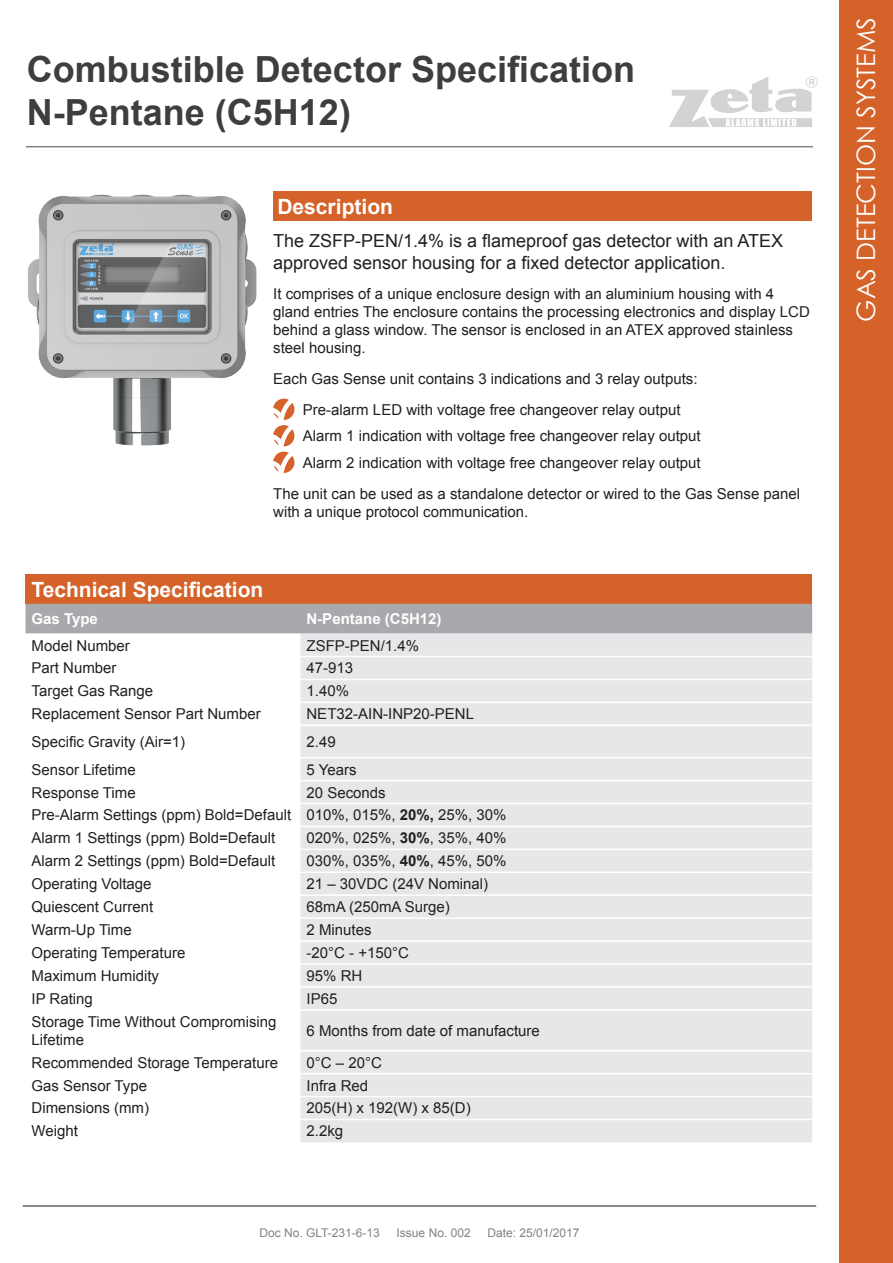
<style>
.page{position:relative;width:893px;height:1263px;background:#fff}
.page>*{position:absolute;margin:0;border:0;box-sizing:border-box;transform-origin:0 0}
.t1{font:700 36px "Arial";color:#3e3e3f}
.t2{font:25.5px "Century Gothic";color:#fff}
.Table_Header{font:700 21px "Arial";color:#fff}
.Paragraph_Small{font:18px/21.6px "Arial";color:#231f20}
.Table{font:15px/18px "Arial";color:#231f20}
.Paragraph_Small-2{font:15px/18px "Arial";color:#231f20}
.Table_Header-2{font:700 15px "Arial";color:#fff}
.t3{font:12px "Arial";color:#808285}
.s1{font-weight:700}
</style>
<div class="page">
<div style="left:839px;top:0;width:54px;height:1263px;background:#d46229"></div>
<hr style="left:26px;top:146px;width:787px;height:1px;background:#808285">
<hr style="left:23px;top:1205px;width:793px;height:2px;background:#636366">
<svg style="left:669px;top:76px;width:148px;height:51px"></svg>
<div style="left:26px;top:574px;width:786px;height:30px;background:#d46229"></div>
<div style="left:26px;top:604px;width:786px;height:30px;background:#a8a9ad"></div>
<div style="left:300px;top:634px;width:512px;height:508px;background:#e6e7e9"></div>
<hr style="left:300px;top:656px;width:512px;height:1px;background:#fff">
<hr style="left:300px;top:679px;width:512px;height:1px;background:#fff">
<hr style="left:300px;top:702px;width:512px;height:1px;background:#fff">
<hr style="left:300px;top:724px;width:512px;height:2px;background:#fff">
<hr style="left:300px;top:757px;width:512px;height:1px;background:#fff">
<hr style="left:300px;top:826px;width:512px;height:1px;background:#fff">
<hr style="left:300px;top:848px;width:512px;height:2px;background:#fff">
<hr style="left:300px;top:917px;width:512px;height:2px;background:#fff">
<hr style="left:300px;top:940px;width:512px;height:2px;background:#fff">
<hr style="left:300px;top:963px;width:512px;height:2px;background:#fff">
<hr style="left:300px;top:986px;width:512px;height:2px;background:#fff">
<hr style="left:300px;top:1009px;width:512px;height:1px;background:#fff">
<hr style="left:300px;top:1050px;width:512px;height:1px;background:#fff">
<hr style="left:300px;top:1073px;width:512px;height:1px;background:#fff">
<hr style="left:300px;top:1096px;width:512px;height:1px;background:#fff">
<hr style="left:300px;top:1119px;width:512px;height:1px;background:#fff">
<hr style="left:300px;top:780px;width:512px;height:1px;background:#fff">
<hr style="left:300px;top:803px;width:512px;height:1px;background:#fff">
<hr style="left:300px;top:871px;width:512px;height:2px;background:#fff">
<hr style="left:300px;top:894px;width:512px;height:2px;background:#fff">
<div style="left:273px;top:191px;width:539px;height:30px;background:#d46229"></div>
<svg style="left:273px;top:399px;width:21px;height:47px"></svg>
<svg style="left:273px;top:452px;width:21px;height:21px"></svg>
<img style="left:28px;top:194px;width:229px;height:252px">
<p class="t1" style="left:27px;top:45px;width:610px">Combustible Detector Specification</p>
<p class="t1" style="left:27px;top:88px;width:326px">N-Pentane (C5H12)</p>
<p class="Table_Header" style="left:277px;top:192px;width:117px">Description</p>
<p class="Paragraph_Small" style="left:273px;top:230px;width:511px">The ZSFP-PEN/1.4% is a flameproof gas detector with an ATEX approved sensor housing for a fixed detector application.</p>
<p class="Paragraph_Small-2" style="left:273px;top:285px;width:538px">It comprises of a unique enclosure design with an aluminium housing with 4 gland entries The enclosure contains the processing electronics and display LCD behind a glass window. The sensor is enclosed in an ATEX approved stainless steel housing.</p>
<p class="Paragraph_Small-2" style="left:273px;top:370px;width:426px">Each Gas Sense unit contains 3 indications and 3 relay outputs:</p>
<p class="Paragraph_Small-2" style="left:303px;top:401px;width:379px">Pre-alarm LED with voltage free changeover relay output</p>
<p class="Paragraph_Small-2" style="left:303px;top:427px;width:399px">Alarm 1 indication with voltage free changeover relay output</p>
<p class="Paragraph_Small-2" style="left:303px;top:454px;width:399px">Alarm 2 indication with voltage free changeover relay output</p>
<p class="Paragraph_Small-2" style="left:273px;top:484px;width:528px">The unit can be used as a standalone detector or wired to the Gas Sense panel with a unique protocol communication.</p>
<p class="Table_Header" style="left:32px;top:575px;width:233px">Technical Specification</p>
<p class="Table_Header-2" style="left:32px;top:609px;width:68px">Gas Type</p>
<p class="Table_Header-2" style="left:306px;top:609px;width:137px">N-Pentane (C5H12)</p>
<p class="Table" style="left:32px;top:636px;width:100px">Model Number</p>
<p class="Table" style="left:306px;top:636px;width:114px">ZSFP-PEN/1.4%</p>
<p class="Table" style="left:32px;top:659px;width:87px">Part Number</p>
<p class="Table" style="left:306px;top:659px;width:48px">47-913</p>
<p class="Table" style="left:32px;top:682px;width:123px">Target Gas Range</p>
<p class="Table" style="left:306px;top:682px;width:44px">1.40%</p>
<p class="Table" style="left:32px;top:705px;width:231px">Replacement Sensor Part Number</p>
<p class="Table" style="left:306px;top:705px;width:169px">NET32-AIN-INP20-PENL</p>
<p class="Table" style="left:32px;top:733px;width:155px">Specific Gravity (Air=1)</p>
<p class="Table" style="left:306px;top:733px;width:31px">2.49</p>
<p class="Table" style="left:32px;top:760px;width:106px">Sensor Lifetime</p>
<p class="Table" style="left:306px;top:760px;width:52px">5 Years</p>
<p class="Table" style="left:32px;top:783px;width:106px">Response Time</p>
<p class="Table" style="left:306px;top:783px;width:81px">20 Seconds</p>
<p class="Table" style="left:32px;top:806px;width:261px">Pre-Alarm Settings (ppm) Bold=Default</p>
<p class="Table" style="left:306px;top:806px;width:202px">010%, 015%, <span class="s1">20%,</span> 25%, 30%</p>
<p class="Table" style="left:32px;top:829px;width:245px">Alarm 1 Settings (ppm) Bold=Default</p>
<p class="Table" style="left:306px;top:829px;width:202px">020%, 025%, <span class="s1">30%</span>, 35%, 40%</p>
<p class="Table" style="left:32px;top:852px;width:245px">Alarm 2 Settings (ppm) Bold=Default</p>
<p class="Table" style="left:306px;top:852px;width:202px">030%, 035%, <span class="s1">40%</span>, 45%, 50%</p>
<p class="Table" style="left:32px;top:875px;width:122px">Operating Voltage</p>
<p class="Table" style="left:306px;top:875px;width:183px">21 – 30VDC (24V Nominal)</p>
<p class="Table" style="left:32px;top:898px;width:123px">Quiescent Current</p>
<p class="Table" style="left:306px;top:898px;width:145px">68mA (250mA Surge)</p>
<p class="Table" style="left:32px;top:921px;width:102px">Warm-Up Time</p>
<p class="Table" style="left:306px;top:921px;width:67px">2 Minutes</p>
<p class="Table" style="left:32px;top:944px;width:155px">Operating Temperature</p>
<p class="Table" style="left:306px;top:944px;width:104px">-20°C - +150°C</p>
<p class="Table" style="left:32px;top:967px;width:129px">Maximum Humidity</p>
<p class="Table" style="left:306px;top:967px;width:57px">95% RH</p>
<p class="Table" style="left:32px;top:990px;width:63px">IP Rating</p>
<p class="Table" style="left:306px;top:990px;width:32px">IP65</p>
<p class="Table" style="left:32px;top:1012px;width:247px">Storage Time Without Compromising<br>Lifetime</p>
<p class="Table" style="left:306px;top:1021px;width:235px">6 Months from date of manufacture</p>
<p class="Table" style="left:32px;top:1053px;width:248px">Recommended Storage Temperature</p>
<p class="Table" style="left:306px;top:1053px;width:77px">0°C – 20°C</p>
<p class="Table" style="left:32px;top:1076px;width:117px">Gas Sensor Type</p>
<p class="Table" style="left:306px;top:1076px;width:63px">Infra Red</p>
<p class="Table" style="left:32px;top:1099px;width:119px">Dimensions (mm)</p>
<p class="Table" style="left:306px;top:1099px;width:166px">205(H) x 192(W) x 85(D)</p>
<p class="Table" style="left:32px;top:1122px;width:48px">Weight</p>
<p class="Table" style="left:306px;top:1122px;width:38px">2.2kg</p>
<p class="t3" style="left:259px;top:1225px;width:122px">Doc No. GLT-231-6-13</p>
<p class="t3" style="left:397px;top:1225px;width:76px">Issue No. 002</p>
<p class="t3" style="left:487px;top:1225px;width:94px">Date: 25/01/2017</p>
<p class="t2" style="left:848px;top:322px;width:306px;rotate:-90deg">GAS DETECTION SYSTEMS</p>
</div>
